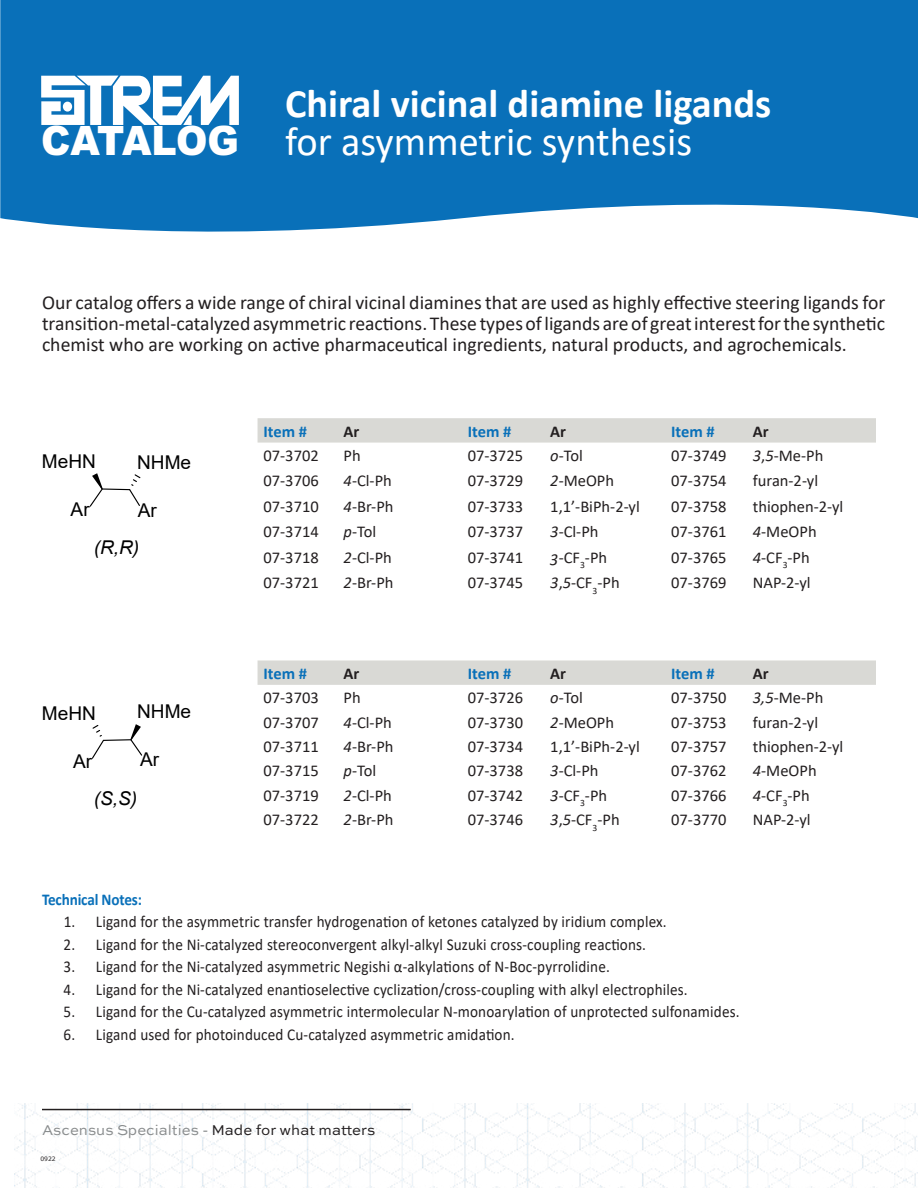
<style>
.page{position:relative;width:918px;height:1188px;background:#fff}
.page>*{position:absolute;margin:0;border:0;box-sizing:border-box;transform-origin:0 0}
.t1{font:700 40.5px "Calibri";color:#fff}
.t2{font:40.5px "Calibri";color:#fff}
.t3{font:900 40.5px "Arial";letter-spacing:-.01em;color:#fff;scale:.93 1}
.t4{font:19.65px/21px "Calibri";color:#231f20;text-align:justify}
.t5{font:19.05px "Arial";color:#000}
.t6{font:italic 19.05px "Arial";color:#000}
.t7{font:16.5px "Calibri";color:#231f20}
.t8{font:16.5px "Calibri";color:#231f20;scale:.92 1}
.t9{font:700 16.5px "Calibri";letter-spacing:-.01em;color:#0970b9}
.t10{font:700 16.5px "Calibri";letter-spacing:-.01em;color:#0970b9;scale:.92 1}
.t11{font:700 16.5px "Calibri";color:#231f20}
.t12{font:15px "Sweet Sans Pro";color:#898c8d}
.t13{font:6px "Verdana";color:#231f20}
.s1{font-style:italic}
.s2{color:#231f20}
</style>
<div class="page">
<img style="left:14px;top:1104px;width:904px;height:84px">
<hr style="left:42px;top:1109px;width:369px;height:1px;background:#231f20">
<div style="left:0;top:0;width:918px;height:232px;background:#0970b9"></div>
<div style="left:258px;top:418px;width:618px;height:25px;background:#d9d9d5"></div>
<svg style="left:89px;top:473px;width:52px;height:34px"></svg>
<div style="left:258px;top:660px;width:618px;height:25px;background:#d9d9d5"></div>
<svg style="left:92px;top:724px;width:50px;height:35px"></svg>
<svg style="left:41px;top:76px;width:198px;height:49px"></svg>
<div style="left:63px;top:102px;width:9px;height:10px;background:#fff;border-radius:50%"></div>
<p class="t3" style="left:41px;top:111px;width:214px">CATALOG</p>
<p class="t1" style="left:285px;top:74px;width:488px">Chiral vicinal diamine ligands</p>
<p class="t2" style="left:285px;top:114px;width:409px">for asymmetric synthesis</p>
<p class="t4" style="left:42px;top:292px;width:845px">Our catalog offers a wide range of chiral vicinal diamines that are used as highly effective steering ligands for transition-metal-catalyzed asymmetric reactions. These typesofligands areof greatinterestforthe synthetic chemist who are working on active pharmaceutical ingredients, natural products, and agrochemicals.</p>
<p class="t5" style="left:42px;top:448px;width:56px">MeHN</p>
<p class="t5" style="left:137px;top:449px;width:56px">NHMe</p>
<p class="t5" style="left:71px;top:496px;width:21px">Ar</p>
<p class="t5" style="left:138px;top:497px;width:21px">Ar</p>
<p class="t6" style="left:94px;top:535px;width:47px">(R,R)</p>
<p class="t5" style="left:42px;top:700px;width:56px">MeHN</p>
<p class="t5" style="left:137px;top:698px;width:56px">NHMe</p>
<p class="t5" style="left:73px;top:748px;width:21px">Ar</p>
<p class="t5" style="left:140px;top:747px;width:21px">Ar</p>
<p class="t6" style="left:94px;top:786px;width:45px">(S,S)</p>
<p class="t9" style="left:264px;top:419px;width:45px">Item #</p>
<p class="t11" style="left:344px;top:419px;width:17px">Ar</p>
<p class="t9" style="left:468px;top:419px;width:45px">Item #</p>
<p class="t11" style="left:550px;top:419px;width:17px">Ar</p>
<p class="t9" style="left:671px;top:419px;width:45px">Item #</p>
<p class="t11" style="left:753px;top:419px;width:17px">Ar</p>
<p class="t7" style="left:264px;top:444px;width:57px">07-3702</p>
<p class="t7" style="left:344px;top:444px;width:19px">Ph</p>
<p class="t7" style="left:468px;top:444px;width:57px">07-3725</p>
<p class="t7" style="left:550px;top:444px;width:34px"><span class="s1">o</span>-Tol</p>
<p class="t7" style="left:671px;top:444px;width:57px">07-3749</p>
<p class="t7" style="left:753px;top:444px;width:72px"><span class="s1">3</span>,<span class="s1">5</span>-Me-Ph</p>
<p class="t7" style="left:264px;top:470px;width:57px">07-3706</p>
<p class="t7" style="left:344px;top:470px;width:50px"><span class="s1">4</span>-Cl-Ph</p>
<p class="t7" style="left:468px;top:470px;width:57px">07-3729</p>
<p class="t7" style="left:550px;top:470px;width:65px"><span class="s1">2</span>-MeOPh</p>
<p class="t7" style="left:671px;top:470px;width:57px">07-3754</p>
<p class="t7" style="left:753px;top:470px;width:67px">furan-2-yl</p>
<p class="t7" style="left:264px;top:495px;width:57px">07-3710</p>
<p class="t7" style="left:344px;top:495px;width:51px"><span class="s1">4</span>-Br-Ph</p>
<p class="t7" style="left:468px;top:495px;width:57px">07-3733</p>
<p class="t7" style="left:550px;top:495px;width:91px">1,1’-BiPh-2-yl</p>
<p class="t7" style="left:671px;top:495px;width:57px">07-3758</p>
<p class="t7" style="left:753px;top:495px;width:92px">thiophen-2-yl</p>
<p class="t7" style="left:264px;top:521px;width:57px">07-3714</p>
<p class="t7" style="left:344px;top:521px;width:34px"><span class="s1">p</span>-Tol</p>
<p class="t7" style="left:468px;top:521px;width:57px">07-3737</p>
<p class="t7" style="left:550px;top:521px;width:50px"><span class="s1">3</span>-Cl-Ph</p>
<p class="t7" style="left:671px;top:521px;width:57px">07-3761</p>
<p class="t7" style="left:753px;top:521px;width:65px"><span class="s1">4</span>-MeOPh</p>
<p class="t7" style="left:264px;top:546px;width:57px">07-3718</p>
<p class="t7" style="left:344px;top:546px;width:50px"><span class="s1">2</span>-Cl-Ph</p>
<p class="t7" style="left:468px;top:546px;width:57px">07-3741</p>
<p class="t7" style="left:550px;top:546px;width:58px"><span class="s1">3</span>-CF<sub>3</sub>-Ph</p>
<p class="t7" style="left:671px;top:546px;width:57px">07-3765</p>
<p class="t7" style="left:753px;top:546px;width:58px"><span class="s1">4</span>-CF<sub>3</sub>-Ph</p>
<p class="t7" style="left:264px;top:572px;width:57px">07-3721</p>
<p class="t7" style="left:344px;top:572px;width:51px"><span class="s1">2</span>-Br-Ph</p>
<p class="t7" style="left:468px;top:572px;width:57px">07-3745</p>
<p class="t7" style="left:550px;top:572px;width:71px"><span class="s1">3</span>,<span class="s1">5</span>-CF<sub>3</sub>-Ph</p>
<p class="t7" style="left:671px;top:572px;width:57px">07-3769</p>
<p class="t7" style="left:753px;top:572px;width:59px">NAP-2-yl</p>
<p class="t9" style="left:264px;top:662px;width:45px">Item #</p>
<p class="t11" style="left:344px;top:662px;width:17px">Ar</p>
<p class="t9" style="left:468px;top:662px;width:45px">Item #</p>
<p class="t11" style="left:550px;top:662px;width:17px">Ar</p>
<p class="t9" style="left:671px;top:662px;width:45px">Item #</p>
<p class="t11" style="left:753px;top:662px;width:17px">Ar</p>
<p class="t7" style="left:264px;top:686px;width:57px">07-3703</p>
<p class="t7" style="left:344px;top:686px;width:19px">Ph</p>
<p class="t7" style="left:468px;top:686px;width:57px">07-3726</p>
<p class="t7" style="left:550px;top:686px;width:34px"><span class="s1">o</span>-Tol</p>
<p class="t7" style="left:671px;top:686px;width:57px">07-3750</p>
<p class="t7" style="left:753px;top:686px;width:72px"><span class="s1">3,5</span>-Me-Ph</p>
<p class="t7" style="left:264px;top:711px;width:57px">07-3707</p>
<p class="t7" style="left:344px;top:711px;width:50px"><span class="s1">4</span>-Cl-Ph</p>
<p class="t7" style="left:468px;top:711px;width:57px">07-3730</p>
<p class="t7" style="left:550px;top:711px;width:65px"><span class="s1">2</span>-MeOPh</p>
<p class="t7" style="left:671px;top:711px;width:57px">07-3753</p>
<p class="t7" style="left:753px;top:711px;width:67px">furan-2-yl</p>
<p class="t7" style="left:264px;top:735px;width:57px">07-3711</p>
<p class="t7" style="left:344px;top:735px;width:51px"><span class="s1">4</span>-Br-Ph</p>
<p class="t7" style="left:468px;top:735px;width:57px">07-3734</p>
<p class="t7" style="left:550px;top:735px;width:91px">1,1’-BiPh-2-yl</p>
<p class="t7" style="left:671px;top:735px;width:57px">07-3757</p>
<p class="t7" style="left:753px;top:735px;width:92px">thiophen-2-yl</p>
<p class="t7" style="left:264px;top:759px;width:57px">07-3715</p>
<p class="t7" style="left:344px;top:759px;width:34px"><span class="s1">p</span>-Tol</p>
<p class="t7" style="left:468px;top:759px;width:57px">07-3738</p>
<p class="t7" style="left:550px;top:759px;width:50px"><span class="s1">3</span>-Cl-Ph</p>
<p class="t7" style="left:671px;top:759px;width:57px">07-3762</p>
<p class="t7" style="left:753px;top:759px;width:65px"><span class="s1">4</span>-MeOPh</p>
<p class="t7" style="left:264px;top:784px;width:57px">07-3719</p>
<p class="t7" style="left:344px;top:784px;width:50px"><span class="s1">2</span>-Cl-Ph</p>
<p class="t7" style="left:468px;top:784px;width:57px">07-3742</p>
<p class="t7" style="left:550px;top:784px;width:58px"><span class="s1">3</span>-CF<sub>3</sub>-Ph</p>
<p class="t7" style="left:671px;top:784px;width:57px">07-3766</p>
<p class="t7" style="left:753px;top:784px;width:58px"><span class="s1">4</span>-CF<sub>3</sub>-Ph</p>
<p class="t7" style="left:264px;top:808px;width:57px">07-3722</p>
<p class="t7" style="left:344px;top:808px;width:51px"><span class="s1">2</span>-Br-Ph</p>
<p class="t7" style="left:468px;top:808px;width:57px">07-3746</p>
<p class="t7" style="left:550px;top:808px;width:71px"><span class="s1">3</span>,<span class="s1">5</span>-CF<sub>3</sub>-Ph</p>
<p class="t7" style="left:671px;top:808px;width:57px">07-3770</p>
<p class="t7" style="left:753px;top:808px;width:59px">NAP-2-yl</p>
<p class="t10" style="left:42px;top:888px;width:110px">Technical Notes:</p>
<p class="t8" style="left:64px;top:910px;width:657px">1. Ligand for the asymmetric transfer hydrogenation of ketones catalyzed by iridium complex.</p>
<p class="t8" style="left:63px;top:933px;width:635px">2. Ligand for the Ni-catalyzed stereoconvergent alkyl-alkyl Suzuki cross-coupling reactions.</p>
<p class="t8" style="left:63px;top:955px;width:595px">3. Ligand for the Ni-catalyzed asymmetric Negishi α-alkylations of N-Boc-pyrrolidine.</p>
<p class="t8" style="left:63px;top:978px;width:680px">4. Ligand for the Ni-catalyzed enantioselective cyclization/cross-coupling with alkyl electrophiles.</p>
<p class="t8" style="left:63px;top:1000px;width:736px">5. Ligand for the Cu-catalyzed asymmetric intermolecular N-monoarylation of unprotected sulfonamides.</p>
<p class="t8" style="left:63px;top:1023px;width:492px">6. Ligand used for photoinduced Cu-catalyzed asymmetric amidation.</p>
<p class="t12" style="left:42px;top:1119px;width:335px">Ascensus Specialties - <span class="s2">Made for what matters</span></p>
<p class="t13" style="left:40px;top:1155px;width:17px">0922</p>
</div>
